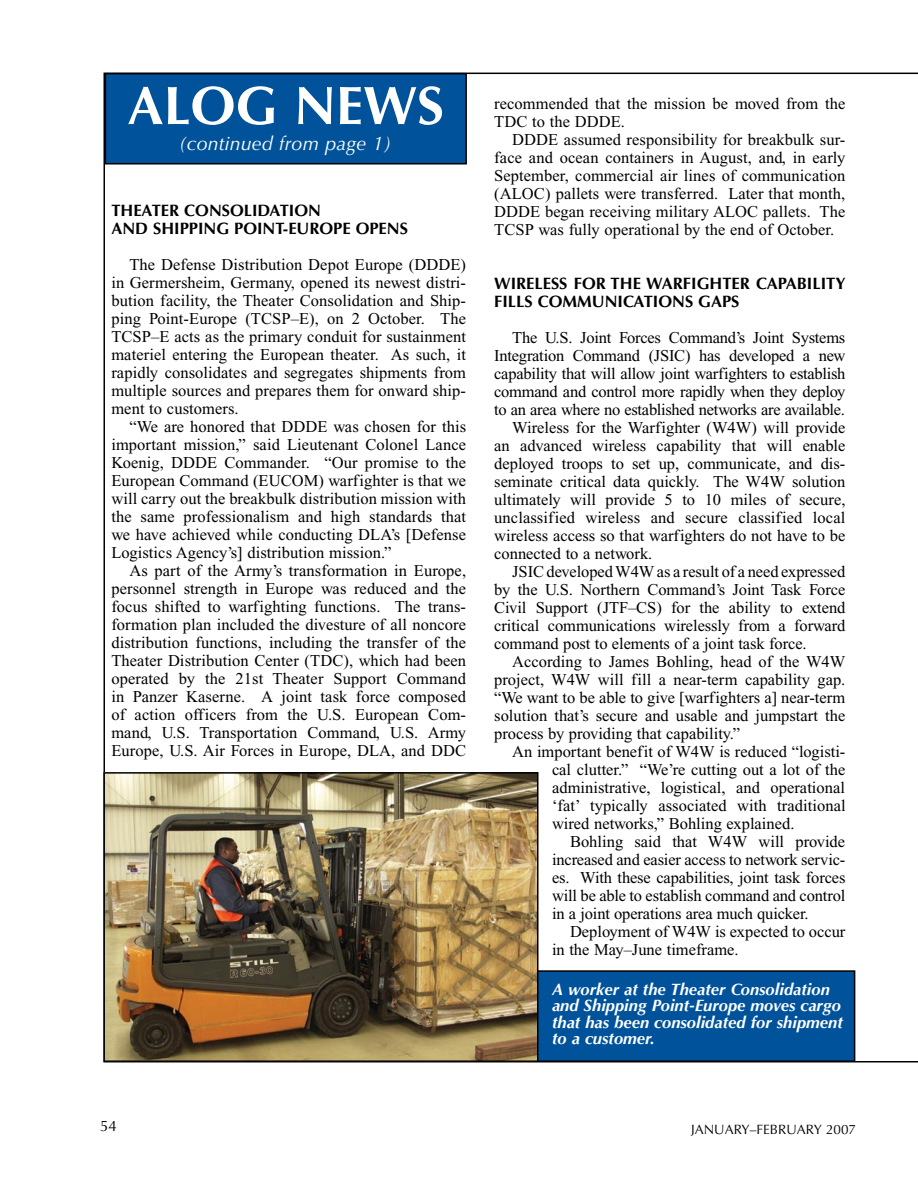
<style>
.page{position:relative;width:918px;height:1188px;background:#fff}
.page>*{position:absolute;margin:0;border:0;box-sizing:border-box;transform-origin:0 0}
.t1{font:700 54px "Optima";color:#fff}
.t2{font:italic 19.5px "Optima";letter-spacing:.01em;color:#fff}
.t3{font:16.5px/18px "Times New Roman";color:#000;text-align:justify}
.t4{font:italic 700 16.5px/16.5px "Optima";color:#fff}
.t5{font:700 16.5px/18px "Optima";color:#000}
.t6{font:15px "Optima";color:#000}
.t7{font:13.5px "Optima";color:#000}
</style>
<div class="page">
<div style="left:105px;top:74px;width:361px;height:90px;background:#00539b"></div>
<div style="left:105px;top:73px;width:362px;height:91px;border:2px solid #000"></div>
<div style="left:427px;top:971px;width:428px;height:90px;background:#00539b"></div>
<div style="left:426px;top:970px;width:429px;height:92px;border:2px solid #000"></div>
<img style="left:106px;top:775px;width:429px;height:284px">
<div style="left:103px;top:772px;width:435px;height:290px;border:2px solid #000"></div>
<h1 class="t1" style="left:127px;top:74px;width:318px">ALOG NEWS</h1>
<p class="t2" style="left:179px;top:132px;width:214px">(continued from page 1)</p>
<p class="t5" style="left:111px;top:202px;width:298px">THEATER CONSOLIDATION<br>AND SHIPPING POINT-EUROPE OPENS</p>
<p class="t3" style="left:111px;top:256px;width:356px;text-indent:18px">The Defense Distribution Depot Europe (DDDE) in Germersheim, Germany, opened its newest distri&shy;bution facility, the Theater Consolidation and Ship&shy;ping Point-Europe (TCSP–E), on 2 October. The TCSP–E acts as the primary conduit for sustainment materiel entering the European theater. As such, it rapidly consolidates and segregates shipments from multiple sources and prepares them for onward ship&shy;ment to customers.</p>
<p class="t3" style="left:111px;top:418px;width:356px;text-indent:18px">“We are honored that DDDE was chosen for this important mission,” said Lieutenant Colonel Lance Koenig, DDDE Commander. “Our promise to the European Command (EUCOM) warfighter is that we will carry out the breakbulk distribution mission with the same professionalism and high standards that we have achieved while conducting DLA’s [Defense Logistics Agency’s] distribution mission.”</p>
<p class="t3" style="left:111px;top:562px;width:356px;text-indent:18px">As part of the Army’s transformation in Europe, personnel strength in Europe was reduced and the focus shifted to warfighting functions. The trans&shy;formation plan included the divesture of all noncore distribution functions, including the transfer of the Theater Distribution Center (TDC), which had been operated by the 21st Theater Support Command in Panzer Kaserne. A joint task force composed of action officers from the U.S. European Com&shy;mand, U.S. Transportation Command, U.S. Army Europe, U.S. Air Forces in Europe, DLA, and DDC</p>
<p class="t3" style="left:494px;top:94px;width:353px">recommended that the mission be moved from the<br>TDC to the DDDE.</p>
<p class="t3" style="left:494px;top:130px;width:353px;text-indent:18px">DDDE assumed responsibility for breakbulk sur&shy;face and ocean containers in August, and, in early September, commercial air lines of communication (ALOC) pallets were transferred. Later that month, DDDE began receiving military ALOC pallets. The TCSP was fully operational by the end of October.</p>
<p class="t5" style="left:494px;top:274px;width:353px">WIRELESS FOR THE WARFIGHTER CAPABILITY<br>FILLS COMMUNICATIONS GAPS</p>
<p class="t3" style="left:512px;top:328px;width:335px">The U.S. Joint Forces Command’s Joint Systems</p>
<p class="t3" style="left:494px;top:346px;width:353px">Integration Command (JSIC) has developed a new</p>
<p class="t3" style="left:494px;top:364px;width:353px">capability that will allow joint warfighters to establish</p>
<p class="t3" style="left:494px;top:382px;width:353px">command and control more rapidly when they deploy</p>
<p class="t3" style="left:494px;top:400px;width:352px">to an area where no established networks are available.</p>
<p class="t3" style="left:512px;top:418px;width:335px">Wireless for the Warfighter (W4W) will provide</p>
<p class="t3" style="left:494px;top:436px;width:353px">an advanced wireless capability that will enable</p>
<p class="t3" style="left:494px;top:454px;width:353px">deployed troops to set up, communicate, and dis-</p>
<p class="t3" style="left:494px;top:472px;width:353px">seminate critical data quickly. The W4W solution</p>
<p class="t3" style="left:494px;top:490px;width:353px">ultimately will provide 5 to 10 miles of secure,</p>
<p class="t3" style="left:494px;top:508px;width:353px">unclassified wireless and secure classified local</p>
<p class="t3" style="left:494px;top:526px;width:353px">wireless access so that warfighters do not have to be</p>
<p class="t3" style="left:494px;top:544px;width:160px">connected to a network.</p>
<p class="t3" style="left:512px;top:562px;width:335px">JSIC developed W4W as a result of a need expressed</p>
<p class="t3" style="left:494px;top:580px;width:353px">by the U.S. Northern Command’s Joint Task Force</p>
<p class="t3" style="left:494px;top:598px;width:353px">Civil Support (JTF–CS) for the ability to extend</p>
<p class="t3" style="left:494px;top:616px;width:353px">critical communications wirelessly from a forward</p>
<p class="t3" style="left:494px;top:634px;width:314px">command post to elements of a joint task force.</p>
<p class="t3" style="left:512px;top:652px;width:335px">According to James Bohling, head of the W4W</p>
<p class="t3" style="left:494px;top:670px;width:353px">project, W4W will fill a near-term capability gap.</p>
<p class="t3" style="left:494px;top:688px;width:353px">“We want to be able to give [warfighters a] near-term</p>
<p class="t3" style="left:494px;top:706px;width:353px">solution that’s secure and usable and jumpstart the</p>
<p class="t3" style="left:494px;top:724px;width:247px">process by providing that capability.”</p>
<p class="t3" style="left:512px;top:742px;width:335px">An important benefit of W4W is reduced “logisti-</p>
<p class="t3" style="left:552px;top:760px;width:295px">cal clutter.” “We’re cutting out a lot of the</p>
<p class="t3" style="left:552px;top:778px;width:295px">administrative, logistical, and operational</p>
<p class="t3" style="left:552px;top:796px;width:295px">‘fat’ typically associated with traditional</p>
<p class="t3" style="left:552px;top:814px;width:244px">wired networks,” Bohling explained.</p>
<p class="t3" style="left:570px;top:832px;width:277px">Bohling said that W4W will provide</p>
<p class="t3" style="left:552px;top:850px;width:295px">increased and easier access to network servic-</p>
<p class="t3" style="left:552px;top:868px;width:295px">es. With these capabilities, joint task forces</p>
<p class="t3" style="left:552px;top:886px;width:295px">will be able to establish command and control</p>
<p class="t3" style="left:552px;top:904px;width:258px">in a joint operations area much quicker.</p>
<p class="t3" style="left:570px;top:922px;width:277px">Deployment of W4W is expected to occur</p>
<p class="t3" style="left:552px;top:940px;width:188px">in the May–June timeframe.</p>
<p class="t4" style="left:552px;top:981px;width:292px">A worker at the Theater Consolidation and Shipping Point-Europe moves cargo that has been consolidated for shipment to a customer.</p>
<p class="t6" style="left:100px;top:1117px;width:18px">54</p>
<p class="t7" style="left:691px;top:1121px;width:166px">JANUARY–FEBRUARY 2007</p>
</div>
